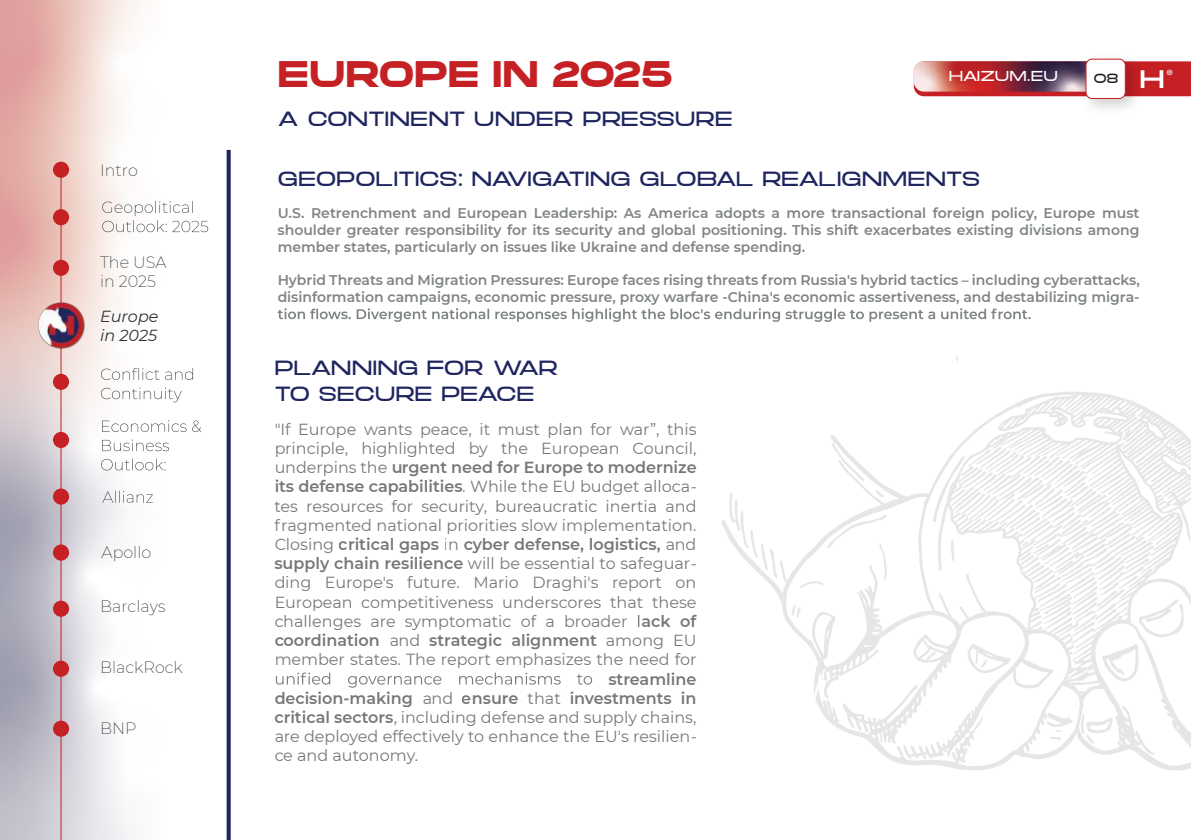
<style>
.page{position:relative;width:1191px;height:840px;background:#fff}
.page>*{position:absolute;margin:0;border:0;box-sizing:border-box;transform-origin:0 0}
.t1{font:700 36px "Mortend";letter-spacing:-.02em;color:#c52024}
.t2{font:300 20px/26px "Mortend";letter-spacing:-.02em;color:#1f265f}
.t3{font:16px/19.2px "Montserrat";color:#1d2022;text-align:justify}
.t4{font:200 16px/19.2px "Montserrat";color:#2c3435}
.t5{font:italic 16px/19.2px "Montserrat";color:#2c3435}
.t6{font:600 14px/16.8px "Montserrat";color:#2c3435;text-align:justify}
.t7{font:300 14px "Mortend";color:#fff}
.t8{font:300 13px "Mortend";color:#241f1f}
.s1{font-weight:600}
</style>
<div class="page">
<svg style="left:914px;top:61px;width:277px;height:35px;background:#ab434b"></svg>
<img style="left:1074px;top:58px;width:74px;height:51px">
<div style="left:1086px;top:59px;width:39px;height:39px;background:#fff;border-radius:6px"></div>
<div style="left:1085px;top:59px;width:40px;height:40px;border:1px solid #c52024;border-radius:6px"></div>
<svg style="left:278px;top:308px;width:752px;height:14px"></svg>
<svg style="left:276px;top:672px;width:316px;height:15px"></svg>
<svg style="left:721px;top:435px;width:172px;height:218px"></svg>
<svg style="left:962px;top:392px;width:228px;height:51px"></svg>
<svg style="left:1098px;top:411px;width:31px;height:7px"></svg>
<svg style="left:1104px;top:430px;width:18px;height:7px"></svg>
<svg style="left:831px;top:442px;width:33px;height:39px"></svg>
<svg style="left:729px;top:491px;width:48px;height:87px"></svg>
<svg style="left:875px;top:489px;width:10px;height:9px"></svg>
<svg style="left:791px;top:604px;width:13px;height:13px"></svg>
<svg style="left:800px;top:514px;width:87px;height:74px"></svg>
<svg style="left:815px;top:565px;width:375px;height:205px"></svg>
<svg style="left:893px;top:443px;width:297px;height:320px"></svg>
<svg style="left:227px;top:150px;width:4px;height:689px;background:#2f356a"></svg>
<svg style="left:0;top:0;width:160px;height:839px"></svg>
<hr style="left:61px;top:176px;width:1px;height:663px;background:#c52024">
<img style="left:37px;top:300px;width:49px;height:49px">
<div style="left:53px;top:259px;width:16px;height:17px;background:#c52024;border-radius:50%"></div>
<div style="left:53px;top:161px;width:16px;height:17px;background:#c52024;border-radius:50%"></div>
<svg style="left:101px;top:368px;width:92px;height:12px"></svg>
<svg style="left:101px;top:387px;width:81px;height:15px"></svg>
<div style="left:53px;top:431px;width:16px;height:16px;background:#c52024;border-radius:50%"></div>
<svg style="left:102px;top:420px;width:99px;height:12px"></svg>
<svg style="left:102px;top:439px;width:67px;height:12px"></svg>
<svg style="left:101px;top:458px;width:64px;height:12px"></svg>
<div style="left:53px;top:488px;width:16px;height:16px;background:#c52024;border-radius:50%"></div>
<div style="left:53px;top:544px;width:16px;height:16px;background:#c52024;border-radius:50%"></div>
<div style="left:53px;top:600px;width:16px;height:16px;background:#c52024;border-radius:50%"></div>
<div style="left:53px;top:660px;width:16px;height:16px;background:#c52024;border-radius:50%"></div>
<div style="left:53px;top:209px;width:16px;height:16px;background:#c52024;border-radius:50%"></div>
<svg style="left:102px;top:201px;width:106px;height:31px"></svg>
<div style="left:53px;top:373px;width:16px;height:16px;background:#c52024;border-radius:50%"></div>
<div style="left:53px;top:720px;width:16px;height:16px;background:#c52024;border-radius:50%"></div>
<svg style="left:102px;top:490px;width:51px;height:12px"></svg>
<p class="t4" style="left:100px;top:160px;width:39px">Intro</p>
<p class="t4" style="left:100px;top:252px;width:68px">The USA in 2025</p>
<p class="t5" style="left:100px;top:306px;width:60px">Europe in 2025</p>
<p class="t4" style="left:102px;top:541px;width:51px">Apollo</p>
<p class="t4" style="left:100px;top:595px;width:67px">Barclays</p>
<p class="t4" style="left:100px;top:656px;width:84px">BlackRock</p>
<p class="t4" style="left:100px;top:718px;width:38px">BNP</p>
<h1 class="t1" style="left:277px;top:48px;width:397px">EUROPE IN 2025</h1>
<p class="t7" style="left:949px;top:66px;width:110px">HAIZUM.EU</p>
<p class="t8" style="left:1093px;top:69px;width:27px">08</p>
<p class="t2" style="left:277px;top:107px;width:457px">A CONTINENT UNDER PRESSURE</p>
<p class="t2" style="left:277px;top:166px;width:704px">GEOPOLITICS: NAVIGATING GLOBAL REALIGNMENTS</p>
<p class="t6" style="left:277px;top:204px;width:863px">U.S. Retrenchment and European Leadership: As America adopts a more transactional foreign policy, Europe must shoulder greater responsibility for its security and global positioning. This shift exacerbates existing divisions among member states, particularly on issues like Ukraine and defense spending.</p>
<p class="t6" style="left:277px;top:271px;width:864px">Hybrid Threats and Migration Pressures: Europe faces rising threats from Russia's hybrid tactics – including cyberattacks, disinformation campaigns, economic pressure, proxy warfare -China's economic assertiveness, and destabilizing migra-</p>
<p class="t2" style="left:274px;top:356px;width:286px">PLANNING FOR WAR<br>TO SECURE PEACE</p>
<p class="t3" style="left:274px;top:418px;width:424px">"If Europe wants peace, it must plan for war”, this principle, highlighted by the European Council, underpins the <span class="s1">urgent need for Europe to modernize its defense capabilities</span>. While the EU budget alloca&shy;tes resources for security, bureaucratic inertia and fragmented national priorities slow implementation.<br>Closing <span class="s1">critical gaps</span> in <span class="s1">cyber defense, logistics,</span> and <span class="s1">supply chain resilience</span> will be essential to safeguar&shy;ding Europe's future. Mario Draghi's report on European competitiveness underscores that these challenges are symptomatic of a broader <span class="s1">lack of coordination</span> and <span class="s1">strategic alignment</span> among EU member states. The report emphasizes the need for</p>
<p class="t3" style="left:274px;top:668px;width:423px;text-indent:334px"><span class="s1">streamline decision-making</span> and <span class="s1">ensure</span> that <span class="s1">investments in critical sectors</span>, including defense and supply chains, are deployed effectively to enhance the EU's resilien&shy;ce and autonomy.</p>
</div>
